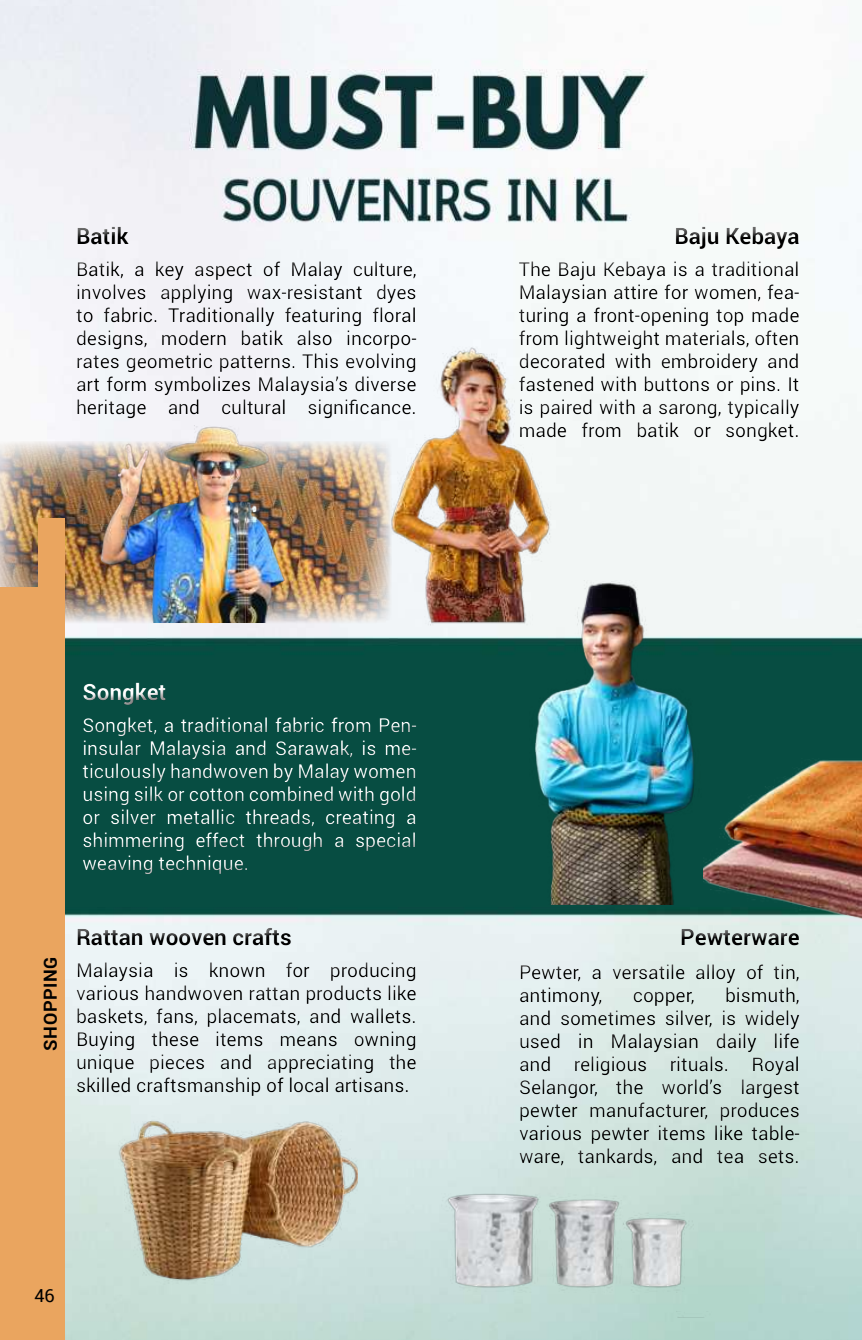
<style>
.page{position:relative;width:862px;height:1340px;background:#fff}
.page>*{position:absolute;margin:0;border:0;box-sizing:border-box;transform-origin:0 0}
.t1{font:700 22.5px "Roboto";color:#000}
.t2{font:700 22.5px "Roboto";color:#fff}
.t3{font:19.12px/22.9px "Roboto";color:#000;text-align:justify}
.t4{font:19.12px/22.9px "Roboto";color:#fff;text-align:justify}
.t5{font:700 18px "Roboto";letter-spacing:.03em;color:#000}
.t6{font:18px "Roboto";color:#000}
</style>
<div class="page">
<img style="left:0;top:6px;width:861px;height:1333px">
<div style="left:64px;top:221px;width:368px;height:213px;background:#f2f3f8"></div>
<div style="left:72px;top:675px;width:360px;height:210px;background:#074d42"></div>
<div style="left:64px;top:922px;width:368px;height:190px;background:#e8f0f2"></div>
<div style="left:507px;top:222px;width:307px;height:235px;background:#f5f9f8"></div>
<svg style="left:508px;top:924px;width:307px;height:197px;fill:#dceae6"></svg>
<img style="left:495px;top:574px;width:239px;height:330px">
<img style="left:391px;top:347px;width:239px;height:331px">
<img style="left:118px;top:970px;width:239px;height:331px">
<img style="left:378px;top:1121px;width:445px;height:196px">
<img style="left:0;top:442px;width:392px;height:181px">
<img style="left:88px;top:410px;width:239px;height:212px">
<img style="left:703px;top:758px;width:158px;height:165px">
<div style="left:0;top:588px;width:64px;height:751px;background:#eaa55f"></div>
<div style="left:38px;top:518px;width:27px;height:532px;background:#eaa55f"></div>
<p class="t1" style="left:76px;top:223px;width:54px">Batik</p>
<p class="t3" style="left:76px;top:259px;width:342px">Batik, a key aspect of Malay culture, involves applying wax-resistant dyes to fabric. Traditionally featuring 昀氀oral designs, modern batik also incorpo&shy;rates geometric patterns. This evolving art form symbolizes Malaysia’s diverse heritage and cultural signi昀椀cance.</p>
<p class="t2" style="left:82px;top:683px;width:85px">Songket</p>
<p class="t4" style="left:82px;top:715px;width:335px">Songket, a traditional fabric from Pen&shy;insular Malaysia and Sarawak, is me&shy;ticulously handwoven by Malay women using silk or cotton combined with gold or silver metallic threads, creating a shimmering effect through a special weaving technique.</p>
<p class="t5" style="left:43px;top:1050px;width:95px;rotate:-90deg">SHOPPING</p>
<p class="t1" style="left:76px;top:924px;width:217px">Rattan wooven crafts</p>
<p class="t3" style="left:76px;top:960px;width:342px">Malaysia is known for producing various handwoven rattan products like baskets, fans, placemats, and wallets.<br>Buying these items means owning unique pieces and appreciating the skilled craftsmanship of local artisans.</p>
<p class="t6" style="left:34px;top:1287px;width:22px">46</p>
<p class="t1" style="left:674px;top:227px;width:126px">Baju Kebaya</p>
<p class="t3" style="left:518px;top:259px;width:282px">The Baju Kebaya is a traditional Malaysian attire for women, fea&shy;turing a front-opening top made from lightweight materials, often decorated with embroidery and fastened with buttons or pins. It is paired with a sarong, typically made from batik or songket.</p>
<p class="t1" style="left:680px;top:924px;width:121px">Pewterware</p>
<p class="t3" style="left:518px;top:962px;width:282px">Pewter, a versatile alloy of tin, antimony,</p>
<p class="t3" style="left:518px;top:985px;width:282px;text-indent:206px">bismuth, and sometimes silver, is widely used in Malaysian daily life and religious rituals. Royal Selangor, the world’s largest pewter manufacturer, produces various pewter items like table&shy;ware, tankards, and tea sets.</p>
<p class="t3" style="left:632px;top:985px;width:63px">copper,</p>
</div>
